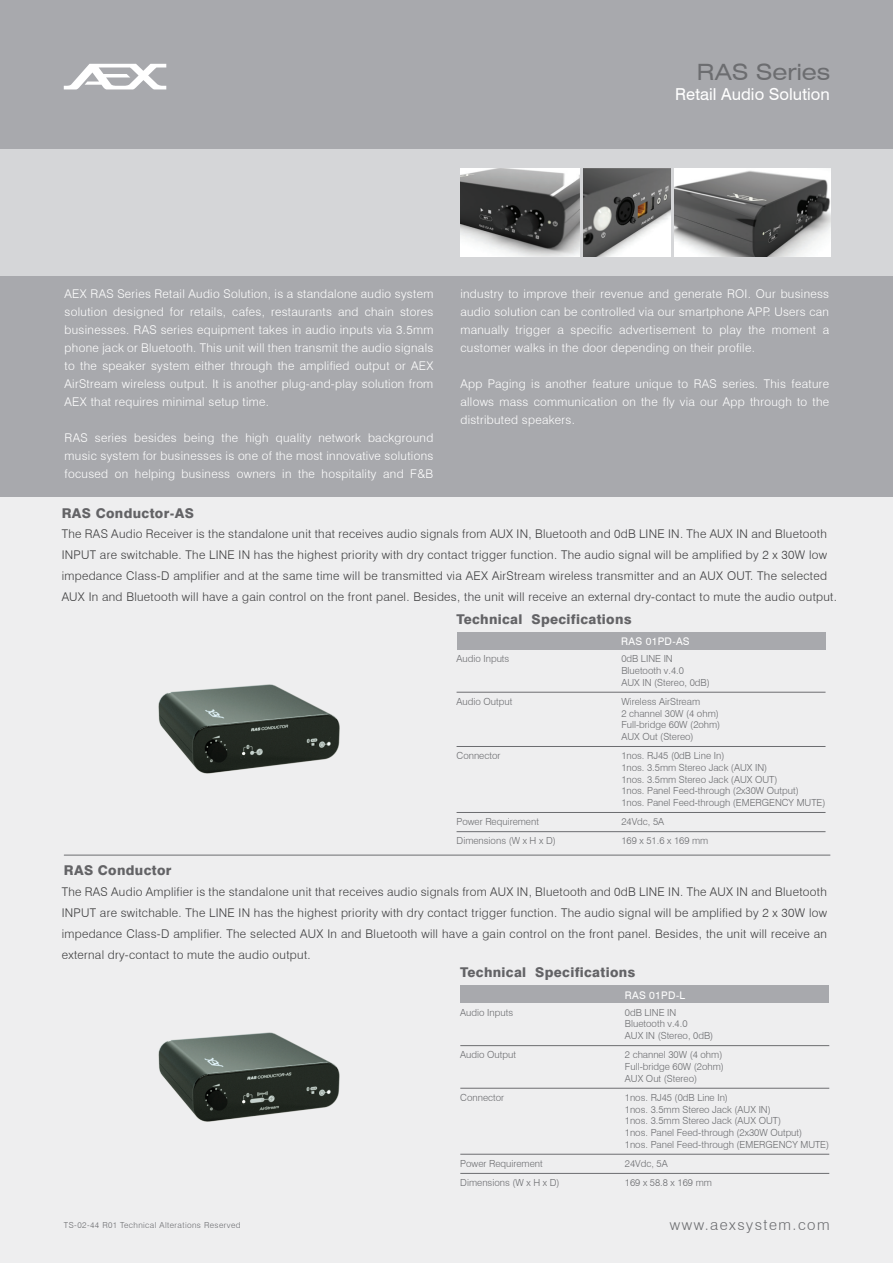
<style>
.page{position:relative;width:893px;height:1263px;background:#fff}
.page>*{position:absolute;margin:0;border:0;box-sizing:border-box;transform-origin:0 0}
.t1{font:expanded 22.5px "Swiss 721 BT";letter-spacing:-.005em;color:#6c6d70}
.t2{font:16.5px "Swiss 721 BT";letter-spacing:.005em;color:#fff}
.t3{font:300 15px "Swiss 721 BT";letter-spacing:.1em;color:#6c6d70}
.t4{font:800 13.5px "Swiss 721 BT";letter-spacing:.025em;color:#636366}
.t5{font:300 12px/18px "Swiss 721 BT";letter-spacing:.025em;color:#fff;text-align:justify}
.t6{font:300 12px/21px "Swiss 721 BT";letter-spacing:.025em;color:#3e3e3f}
.t7{font:10.5px "Swiss 721 BT";letter-spacing:.025em;color:#fff}
.t8{font:300 9.75px/11.7px "Swiss 721 BT";color:#6c6d70}
.t9{font:300 8.25px "Swiss 721 BT";letter-spacing:.05em;color:#6c6d70}
</style>
<div class="page">
<div style="left:0;top:149px;width:893px;height:127px;background:#d5d6d8"></div>
<div style="left:0;top:276px;width:893px;height:221px;background:#a8a9ad"></div>
<div style="left:0;top:0;width:893px;height:149px;background:#a8a9ad"></div>
<svg style="left:64px;top:64px;width:102px;height:25px"></svg>
<div style="left:0;top:497px;width:893px;height:766px;background:#eeeeef"></div>
<img style="left:675px;top:169px;width:155px;height:87px">
<img style="left:460px;top:169px;width:119px;height:87px">
<img style="left:583px;top:169px;width:88px;height:87px">
<hr style="left:64px;top:855px;width:766px;height:1px;background:#6c6d70">
<div style="left:457px;top:632px;width:368px;height:18px;background:#a8a9ad"></div>
<hr style="left:457px;top:692px;width:368px;height:1px;background:#6c6d70">
<hr style="left:457px;top:746px;width:368px;height:1px;background:#6c6d70">
<hr style="left:457px;top:812px;width:368px;height:1px;background:#6c6d70">
<hr style="left:457px;top:831px;width:368px;height:1px;background:#6c6d70">
<div style="left:460px;top:985px;width:369px;height:18px;background:#a8a9ad"></div>
<hr style="left:460px;top:1045px;width:369px;height:1px;background:#6c6d70">
<hr style="left:460px;top:1088px;width:369px;height:1px;background:#6c6d70">
<hr style="left:460px;top:1154px;width:369px;height:1px;background:#6c6d70">
<hr style="left:460px;top:1173px;width:369px;height:1px;background:#6c6d70">
<img style="left:158px;top:685px;width:182px;height:89px">
<img style="left:158px;top:1033px;width:182px;height:88px">
<h1 class="t1" style="left:697px;top:59px;width:135px">RAS Series</h1>
<h2 class="t2" style="left:675px;top:84px;width:156px">Retail Audio Solution</h2>
<p class="t5" style="left:65px;top:285px;width:370px">AEX RAS Series Retail Audio Solution, is a standalone audio system solution designed for retails, cafes, restaurants and chain stores businesses. RAS series equipment takes in audio inputs via 3.5mm phone jack or Bluetooth. This unit will then transmit the audio signals to the speaker system either through the amplified output or AEX AirStream wireless output. It is another plug-and-play solution from AEX that requires minimal setup time.</p>
<p class="t5" style="left:65px;top:429px;width:370px">RAS series besides being the high quality network background music system for businesses is one of the most innovative solutions focused on helping business owners in the hospitality and F&amp;B</p>
<p class="t4" style="left:62px;top:504px;width:134px">RAS Conductor-AS</p>
<p class="t5" style="left:460px;top:285px;width:370px">industry to improve their revenue and generate ROI. Our business audio solution can be controlled via our smartphone APP. Users can manually trigger a specific advertisement to play the moment a customer walks in the door depending on their profile.</p>
<p class="t5" style="left:460px;top:375px;width:370px">App Paging is another feature unique to RAS series. This feature allows mass communication on the fly via our App through to the distributed speakers.</p>
<p class="t6" style="left:62px;top:523px;width:777px">The RAS Audio Receiver is the standalone unit that receives audio signals from AUX IN, Bluetooth and 0dB LINE IN. The AUX IN and Bluetooth INPUT are switchable. The LINE IN has the highest priority with dry contact trigger function. The audio signal will be amplified by 2 x 30W low impedance Class-D amplifier and at the same time will be transmitted via AEX AirStream wireless transmitter and an AUX OUT. The selected AUX In and Bluetooth will have a gain control on the front panel. Besides, the unit will receive an external dry-contact to mute the audio output.</p>
<p class="t4" style="left:457px;top:611px;width:177px">Technical Specifications</p>
<p class="t8" style="left:457px;top:653px;width:54px">Audio Inputs</p>
<p class="t8" style="left:621px;top:653px;width:90px">0dB LINE IN<br>Bluetooth v.4.0<br>AUX IN (Stereo, 0dB)</p>
<p class="t8" style="left:457px;top:695px;width:57px">Audio Output</p>
<p class="t8" style="left:621px;top:695px;width:101px">Wireless AirStream<br>2 channel 30W (4 ohm)<br>Full-bridge 60W (2ohm)<br>AUX Out (Stereo)</p>
<p class="t7" style="left:621px;top:635px;width:70px">RAS 01PD-AS</p>
<p class="t8" style="left:457px;top:750px;width:45px">Connector</p>
<p class="t8" style="left:621px;top:750px;width:206px">1nos. RJ45 (0dB Line In)<br>1nos. 3.5mm Stereo Jack (AUX IN)<br>1nos. 3.5mm Stereo Jack (AUX OUT)<br>1nos. Panel Feed-through (2x30W Output)<br>1nos. Panel Feed-through (EMERGENCY MUTE)</p>
<p class="t8" style="left:457px;top:816px;width:84px">Power Requirement</p>
<p class="t8" style="left:621px;top:816px;width:44px">24Vdc, 5A</p>
<p class="t8" style="left:457px;top:835px;width:101px">Dimensions (W x H x D)</p>
<p class="t8" style="left:621px;top:835px;width:89px">169 x 51.6 x 169 mm</p>
<p class="t4" style="left:64px;top:862px;width:109px">RAS Conductor</p>
<p class="t6" style="left:62px;top:881px;width:767px;text-align:justify">The RAS Audio Amplifier is the standalone unit that receives audio signals from AUX IN, Bluetooth and 0dB LINE IN. The AUX IN and Bluetooth INPUT are switchable. The LINE IN has the highest priority with dry contact trigger function. The audio signal will be amplified by 2 x 30W low impedance Class-D amplifier. The selected AUX In and Bluetooth will have a gain control on the front panel. Besides, the unit will receive an external dry-contact to mute the audio output.</p>
<p class="t4" style="left:460px;top:964px;width:177px">Technical Specifications</p>
<p class="t8" style="left:460px;top:1006px;width:54px">Audio Inputs</p>
<p class="t8" style="left:625px;top:1006px;width:90px">0dB LINE IN<br>Bluetooth v.4.0<br>AUX IN (Stereo, 0dB)</p>
<p class="t8" style="left:460px;top:1049px;width:57px">Audio Output</p>
<p class="t8" style="left:625px;top:1049px;width:101px">2 channel 30W (4 ohm)<br>Full-bridge 60W (2ohm)<br>AUX Out (Stereo)</p>
<p class="t7" style="left:625px;top:989px;width:62px">RAS 01PD-L</p>
<p class="t8" style="left:460px;top:1091px;width:45px">Connector</p>
<p class="t8" style="left:625px;top:1091px;width:206px">1nos. RJ45 (0dB Line In)<br>1nos. 3.5mm Stereo Jack (AUX IN)<br>1nos. 3.5mm Stereo Jack (AUX OUT)<br>1nos. Panel Feed-through (2x30W Output)<br>1nos. Panel Feed-through (EMERGENCY MUTE)</p>
<p class="t8" style="left:460px;top:1157px;width:84px">Power Requirement</p>
<p class="t8" style="left:625px;top:1157px;width:44px">24Vdc, 5A</p>
<p class="t8" style="left:460px;top:1177px;width:101px">Dimensions (W x H x D)</p>
<p class="t8" style="left:625px;top:1177px;width:89px">169 x 58.8 x 169 mm</p>
<p class="t9" style="left:64px;top:1220px;width:178px">TS-02-44 R01 Technical Alterations Reserved</p>
<p class="t3" style="left:670px;top:1216px;width:161px">www.aexsystem.com</p>
</div>
